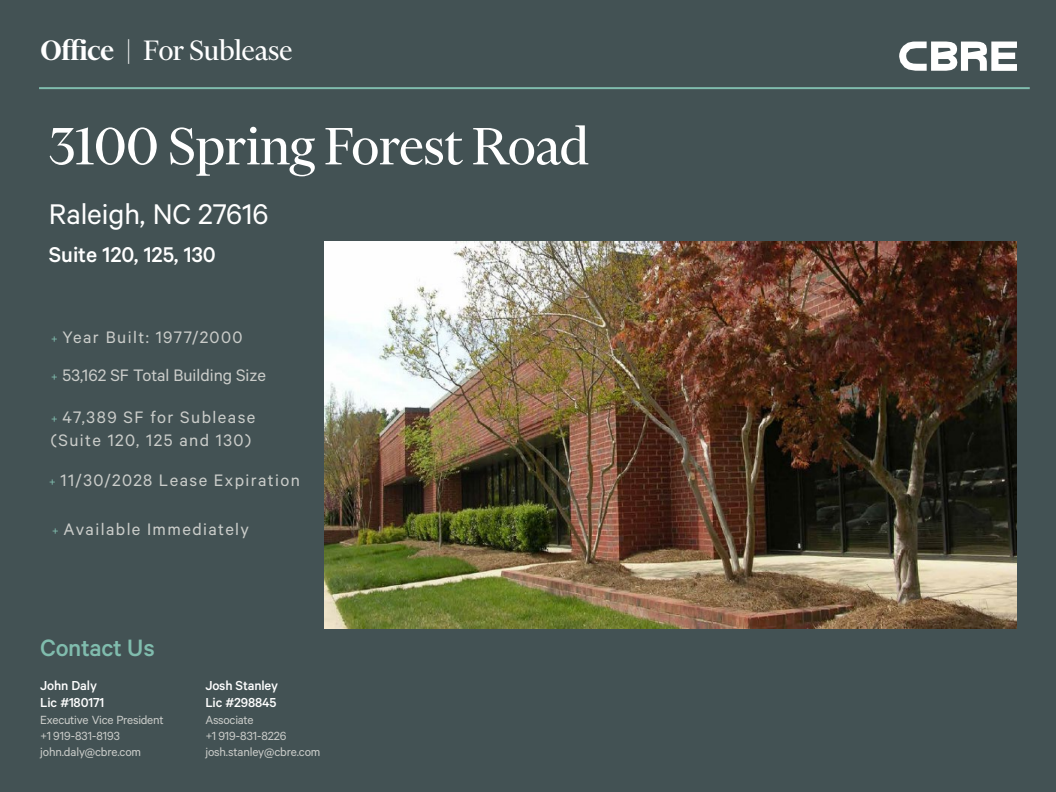
<style>
.page{position:relative;width:1056px;height:792px;background:#435254}
.page>*{position:absolute;margin:0;border:0;box-sizing:border-box;transform-origin:0 0}
.t1{font:60px "Financier Display";color:#fff}
.t2{font:32px "Financier Display";color:#fff}
.t3{font:32px "Calibre";letter-spacing:-.005em;color:#fff}
.t4{font:500 26.6px "Calibre";letter-spacing:-.015em;color:#80bcad}
.t5{font:500 24px "Calibre";letter-spacing:-.005em;color:#fff}
.t6{font:18.7px/22.4px "Calibre";letter-spacing:.075em;color:#cbcdca}
.t7{font:18.7px "Calibre";color:#cbcdca}
.t8{font:500 14.6px/17.5px "Calibre";letter-spacing:-.01em;color:#fff}
.t9{font:13.3px/15.9px "Calibre";letter-spacing:-.01em;color:#cbcdca}
.s1{font-weight:600}
.s2{font-size:13.3px;color:#80bcad}
</style>
<div class="page">
<svg style="left:899px;top:42px;width:118px;height:29px"></svg>
<hr style="left:39px;top:87px;width:991px;height:2px;background:#80bcad">
<img style="left:325px;top:242px;width:692px;height:386px">
<h2 class="t2" style="left:40px;top:34px;width:253px"><span class="s1">Office</span> | For Sublease</h2>
<p class="t1" style="left:49px;top:115px;width:542px">3100 Spring Forest Road</p>
<p class="t3" style="left:49px;top:195px;width:221px">Raleigh, NC 27616</p>
<p class="t5" style="left:49px;top:240px;width:168px">Suite 120, 125, 130</p>
<p class="t6" style="left:51px;top:325px;width:193px"><span class="s2">+</span> Year Built: 1977/2000</p>
<p class="t7" style="left:51px;top:364px;width:217px"><span class="s2">+</span> 53,162 SF Total Building Size</p>
<p class="t6" style="left:51px;top:406px;width:206px"><span class="s2">+</span> 47,389 SF for Sublease (Suite 120, 125 and 130)</p>
<p class="t6" style="left:49px;top:469px;width:252px"><span class="s2">+</span> 11/30/2028 Lease Expiration</p>
<p class="t6" style="left:52px;top:518px;width:199px"><span class="s2">+</span> Available Immediately</p>
<h3 class="t4" style="left:40px;top:632px;width:116px">Contact Us</h3>
<p class="t8" style="left:40px;top:676px;width:66px">John Daly<br>Lic #180171</p>
<p class="t9" style="left:40px;top:711px;width:125px">Executive Vice President +1 919-831-8193 john.daly@cbre.com</p>
<p class="t8" style="left:205px;top:676px;width:74px">Josh Stanley<br>Lic #298845</p>
<p class="t9" style="left:205px;top:711px;width:117px">Associate<br>+1 919-831-8226 josh.stanley@cbre.com</p>
</div>
